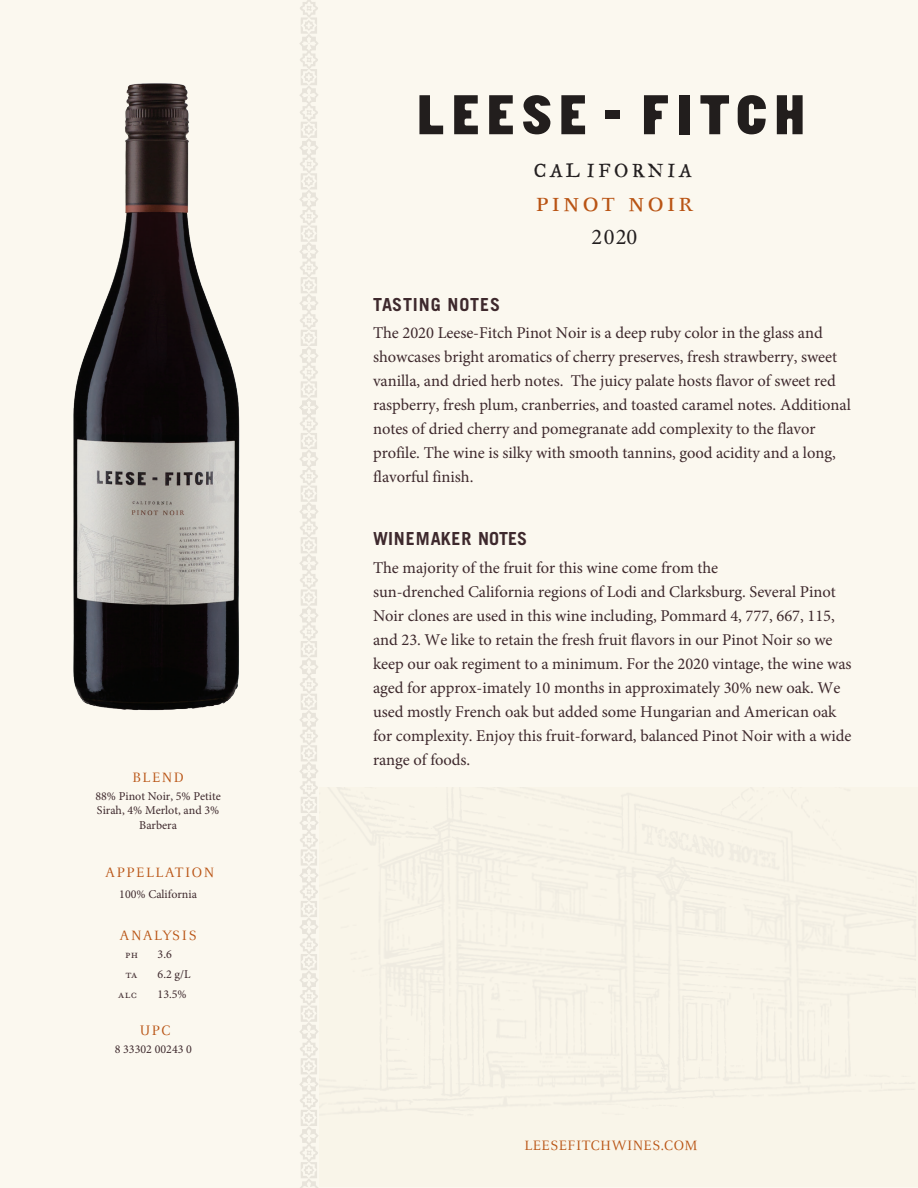
<style>
.page{position:relative;width:918px;height:1188px;background:#fff}
.page>*{position:absolute;margin:0;border:0;box-sizing:border-box;transform-origin:0 0}
.t1{font:30px "Celeste Caps";letter-spacing:.1em;color:#b95414}
.t2{font:22.5px "Minion Pro";color:#231f20}
.t3{font:21px "Historical Fell Type Roman";letter-spacing:.16em;color:#231f20}
.t4{font:700 18px "Trade Gothic";letter-spacing:.025em;color:#3e292d}
.t5{font:700 18px "Trade Gothic";letter-spacing:.05em;color:#3e292d}
.t6{font:16.5px/24px "Minion Pro";letter-spacing:-.005em;color:#3e292d}
.t7{font:15px "Celeste Caps";letter-spacing:.1em;color:#b95414}
.t8{font:15px "Celeste Caps";letter-spacing:.025em;color:#b95414}
.t9{font:15px "Celeste Caps";letter-spacing:.08em;color:#b95414}
.t10{font:12px/14.4px "Minion Pro";color:#3e292d;text-align:center}
.t11{font:12px "Mrs Eaves All Small Caps OT";letter-spacing:.025em;color:#3e292d}
</style>
<div class="page">
<div style="left:1px;top:1px;width:916px;height:1186px;background:#fbf8ef"></div>
<img style="left:73px;top:83px;width:167px;height:628px">
<svg style="left:299px;top:0;width:20px;height:1188px"></svg>
<svg style="left:419px;top:95px;width:24px;height:39px"></svg>
<svg style="left:454px;top:95px;width:24px;height:39px"></svg>
<svg style="left:489px;top:95px;width:24px;height:39px"></svg>
<svg style="left:523px;top:95px;width:27px;height:39px"></svg>
<svg style="left:561px;top:95px;width:24px;height:39px"></svg>
<svg style="left:644px;top:95px;width:24px;height:39px"></svg>
<div style="left:679px;top:95px;width:10px;height:39px;background:#231f20"></div>
<svg style="left:700px;top:95px;width:29px;height:39px"></svg>
<svg style="left:738px;top:95px;width:28px;height:39px"></svg>
<svg style="left:777px;top:95px;width:26px;height:39px"></svg>
<div style="left:606px;top:110px;width:14px;height:9px;background:#231f20"></div>
<p class="t9" style="left:133px;top:770px;width:53px">BLEND</p>
<p class="t10" style="left:95px;top:789px;width:127px">88% Pinot Noir, 5% Petite<br>Sirah, 4% Merlot, and 3%<br>Barbera</p>
<p class="t7" style="left:105px;top:865px;width:110px">APPELLATION</p>
<p class="t10" style="left:119px;top:887px;width:79px">100% California</p>
<p class="t7" style="left:120px;top:927px;width:79px">ANALYSIS</p>
<p class="t11" style="left:125px;top:948px;width:14px">pH</p>
<p class="t10" style="left:158px;top:947px;width:16px">3.6</p>
<p class="t11" style="left:126px;top:968px;width:13px">TA</p>
<p class="t10" style="left:158px;top:967px;width:35px">6.2 g/L</p>
<p class="t11" style="left:118px;top:988px;width:20px">ALC</p>
<p class="t10" style="left:158px;top:987px;width:31px">13.5%</p>
<p class="t9" style="left:140px;top:1023px;width:32px">UPC</p>
<p class="t10" style="left:115px;top:1042px;width:79px">8 33302 00243 0</p>
<p class="t3" style="left:534px;top:158px;width:159px">CAL IFORNIA</p>
<h1 class="t1" style="left:536px;top:187px;width:159px">pinot noir</h1>
<h2 class="t2" style="left:591px;top:222px;width:47px">2020</h2>
<p class="t5" style="left:373px;top:293px;width:129px">TASTING NOTES</p>
<p class="t6" style="left:373px;top:321px;width:479px">The 2020 Leese-Fitch Pinot Noir is a deep ruby color in the glass and showcases bright aromatics of cherry preserves, fresh strawberry, sweet vanilla, and dried herb notes. The juicy palate hosts flavor of sweet red raspberry, fresh plum, cranberries, and toasted caramel notes. Additional notes of dried cherry and pomegranate add complexity to the flavor profile. The wine is silky with smooth tannins, good acidity and a long, flavorful finish.</p>
<p class="t4" style="left:373px;top:528px;width:156px">WINEMAKER NOTES</p>
<p class="t6" style="left:373px;top:556px;width:480px">The majority of the fruit for this wine come from the<br>sun-drenched California regions of Lodi and Clarksburg. Several Pinot Noir clones are used in this wine including, Pommard 4, 777, 667, 115, and 23. We like to retain the fresh fruit flavors in our Pinot Noir so we keep our oak regiment to a minimum. For the 2020 vintage, the wine was aged for approx-imately 10 months in approximately 30% new oak. We used mostly French oak but added some Hungarian and American oak for complexity. Enjoy this fruit-forward, balanced Pinot Noir with a wide range of foods.</p>
<p class="t8" style="left:525px;top:1138px;width:174px">LEESEFITCHWINES.COM</p>
</div>
